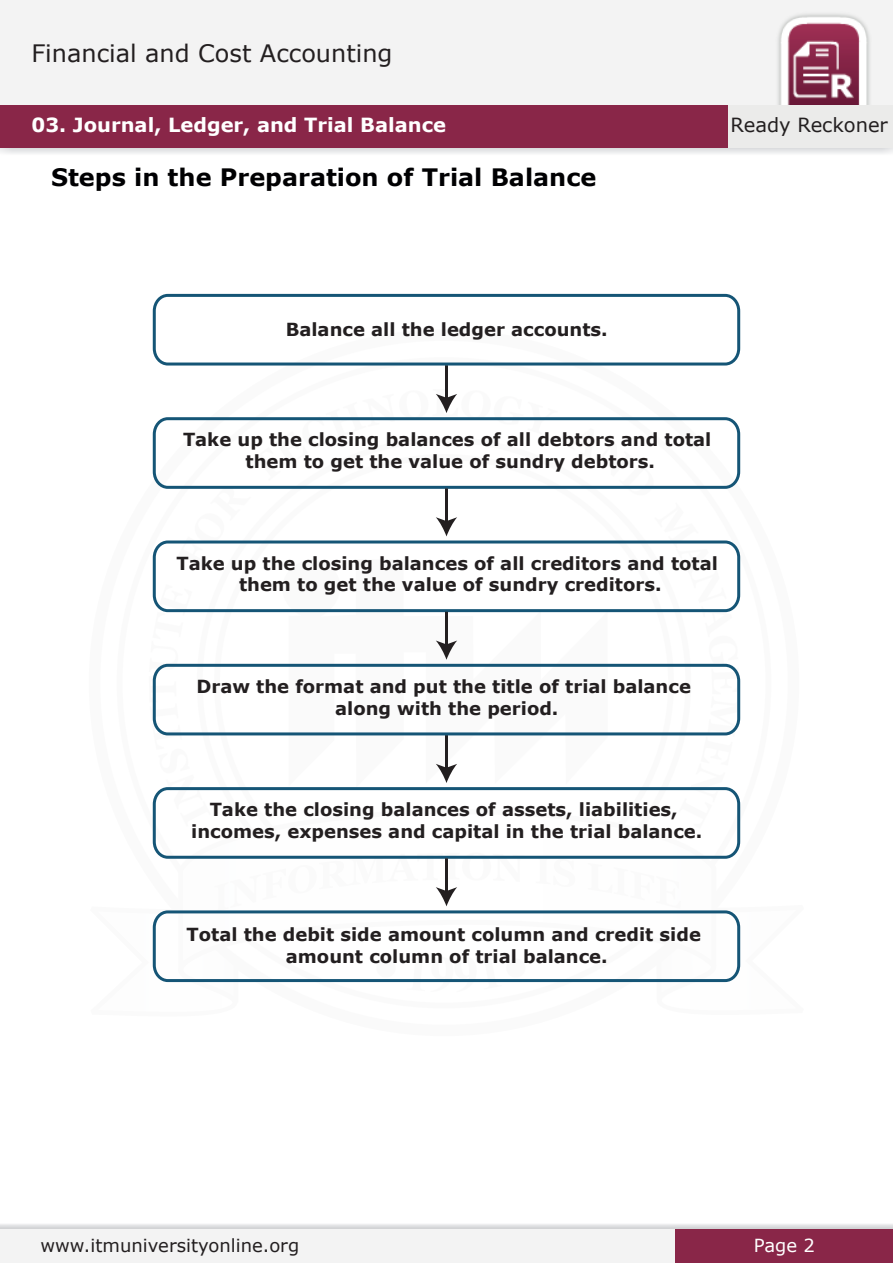
<style>
.page{position:relative;width:893px;height:1263px;background:#fff}
.page>*{position:absolute;margin:0;border:0;box-sizing:border-box;transform-origin:0 0}
.t1{font:700 24px "Verdana";color:#000002}
.t2{font:24px "Verdana";color:#231f20}
.t3{font:700 19.5px "Verdana";color:#fff}
.t4{font:19.5px "Verdana";color:#231f20}
.t5{font:700 18px/21.6px "Verdana";color:#231f20;text-align:center}
.t6{font:18px "Verdana";color:#231f20}
.t7{font:18px "Verdana";color:#fff}
</style>
<div class="page">
<img style="left:0;top:0;width:893px;height:154px">
<div style="left:0;top:0;width:892px;height:147px;background:#f3f3f3"></div>
<div style="left:0;top:1229px;width:893px;height:34px;background:#f3f3f3"></div>
<div style="left:676px;top:1229px;width:217px;height:34px;background:#892648"></div>
<img style="left:778px;top:14px;width:92px;height:91px">
<div style="left:708px;top:105px;width:185px;height:42px;background:#ebebea"></div>
<div style="left:0;top:105px;width:727px;height:42px;background:#892648"></div>
<hr style="left:445px;top:365px;width:3px;height:35px;background:#231f20">
<svg style="left:152px;top:394px;width:589px;height:95px"></svg>
<svg style="left:152px;top:293px;width:589px;height:73px"></svg>
<hr style="left:445px;top:735px;width:3px;height:34px;background:#231f20">
<hr style="left:445px;top:488px;width:3px;height:35px;background:#231f20">
<svg style="left:152px;top:517px;width:589px;height:96px"></svg>
<hr style="left:445px;top:612px;width:3px;height:34px;background:#231f20">
<svg style="left:152px;top:640px;width:589px;height:96px"></svg>
<svg style="left:152px;top:764px;width:589px;height:219px"></svg>
<h1 class="t2" style="left:32px;top:37px;width:362px">Financial and Cost Accounting</h1>
<p class="t3" style="left:32px;top:112px;width:416px">03. Journal, Ledger, and Trial Balance</p>
<h1 class="t1" style="left:51px;top:161px;width:547px">Steps in the Preparation of Trial Balance</h1>
<p class="t4" style="left:731px;top:111px;width:159px">Ready Reckoner</p>
<p class="t5" style="left:286px;top:318px;width:324px">Balance all the ledger accounts.</p>
<p class="t5" style="left:183px;top:429px;width:530px">Take up the closing balances of all debtors and total them to get the value of sundry debtors.</p>
<p class="t5" style="left:176px;top:552px;width:543px">Take up the closing balances of all creditors and total them to get the value of sundry creditors.</p>
<p class="t5" style="left:196px;top:675px;width:496px">Draw the format and put the title of trial balance along with the period.</p>
<p class="t5" style="left:191px;top:799px;width:513px">Take the closing balances of assets, liabilities, incomes, expenses and capital in the trial balance.</p>
<p class="t5" style="left:186px;top:923px;width:516px">Total the debit side amount column and credit side amount column of trial balance.</p>
<p class="t6" style="left:40px;top:1232px;width:260px">www.itmuniversityonline.org</p>
<p class="t7" style="left:754px;top:1233px;width:62px">Page 2</p>
</div>
